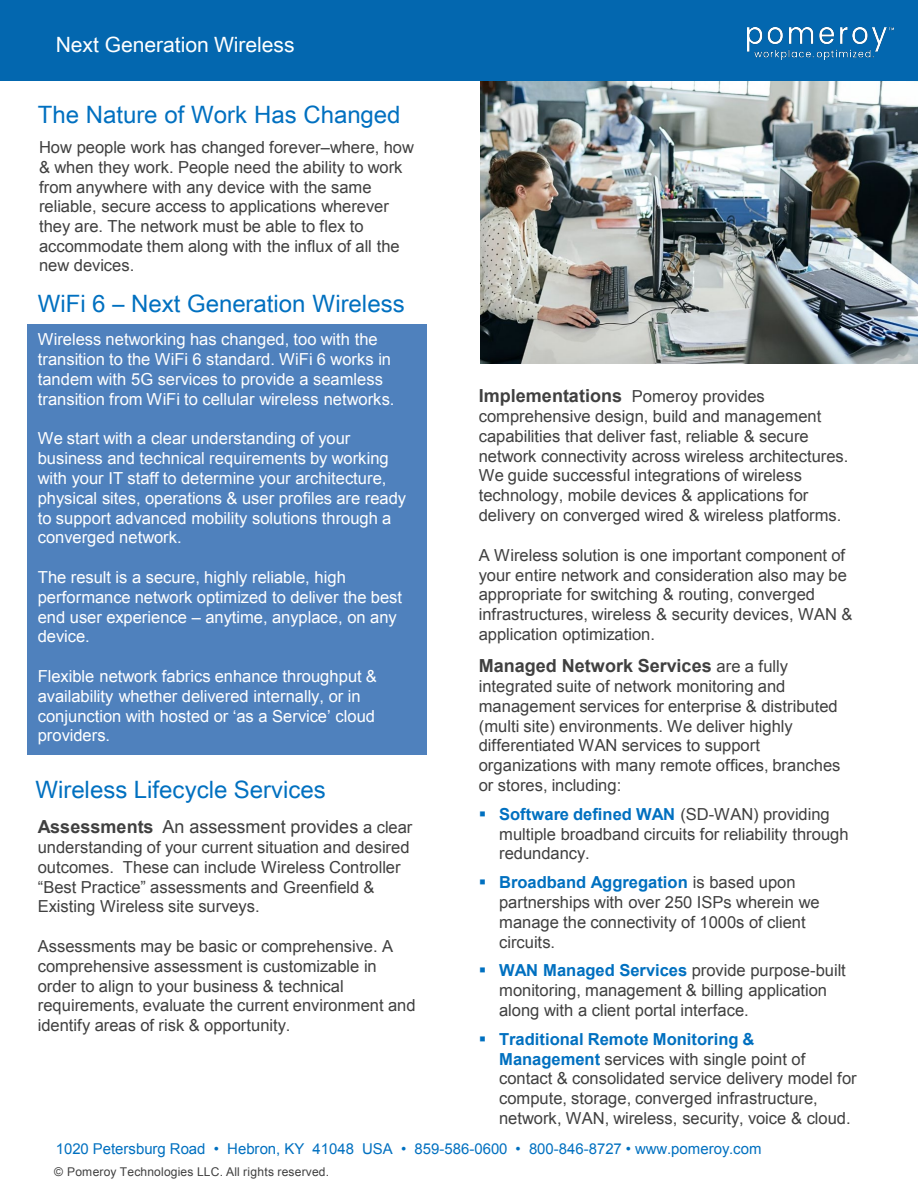
<style>
.page{position:relative;width:918px;height:1188px;background:#fff}
.page>*{position:absolute;margin:0;border:0;box-sizing:border-box;transform-origin:0 0}
.t1{font:24px "Arial Unicode MS";color:#0070c0}
.t2{font:21px "Arial Unicode MS";color:#fff}
.t3{font:700 18px "Arial";color:#404040}
.t4{font:18px "Arial";letter-spacing:.005em;color:#404040}
.t5{font:16.5px/19.8px "Arial";color:#404040}
.t6{font:16.5px/19.8px "Arial";color:#fff}
.t7{font:15px "Arial";color:#0070c0}
.t8{font:12px "Arial";letter-spacing:.01em;color:#404040}
.s1{font-weight:700}
.s2{font-size:16.5px}
.s3{font-weight:400;font-size:16.5px}
.s4{color:#0070c0}
.s5{font-weight:700;color:#0070c0}
</style>
<div class="page">
<div style="left:0;top:0;width:918px;height:81px;background:#0367af"></div>
<img style="left:747px;top:27px;width:147px;height:33px">
<img style="left:480px;top:81px;width:438px;height:282px">
<div style="left:27px;top:324px;width:400px;height:431px;background:#4f81bd"></div>
<p class="t2" style="left:56px;top:30px;width:240px">Next Generation Wireless</p>
<p class="t1" style="left:38px;top:98px;width:364px">The Nature of Work Has Changed</p>
<p class="t5" style="left:39px;top:137px;width:377px">How people work has changed forever–where, how &amp; when they work. People need the ability to work from anywhere with any device with the same reliable, secure access to applications wherever they are. The network must be able to flex to accommodate them along with the influx of all the new devices.</p>
<p class="t1" style="left:38px;top:287px;width:368px">WiFi 6 – Next Generation Wireless</p>
<p class="t6" style="left:38px;top:330px;width:358px">Wireless networking has changed, too with the transition to the WiFi 6 standard. WiFi 6 works in tandem with 5G services to provide a seamless transition from WiFi to cellular wireless networks.</p>
<p class="t6" style="left:38px;top:429px;width:370px">We start with a clear understanding of your business and technical requirements by working with your IT staff to determine your architecture, physical sites, operations &amp; user profiles are ready to support advanced mobility solutions through a converged network.</p>
<p class="t6" style="left:38px;top:568px;width:366px">The result is a secure, highly reliable, high performance network optimized to deliver the best end user experience – anytime, anyplace, on any device.</p>
<p class="t6" style="left:38px;top:667px;width:341px">Flexible network fabrics enhance throughput &amp; availability whether delivered internally, or in conjunction with hosted or ‘as a Service’ cloud providers.</p>
<p class="t1" style="left:35px;top:773px;width:292px">Wireless Lifecycle Services</p>
<p class="t4" style="left:38px;top:815px;width:376px"><span class="s1">Assessments</span> An assessment provides <span class="s2">a clear</span></p>
<p class="t5" style="left:38px;top:837px;width:373px">understanding of your current situation and desired outcomes. These can include Wireless Controller “Best Practice” assessments and Greenfield &amp; Existing Wireless site surveys.</p>
<p class="t5" style="left:38px;top:937px;width:379px">Assessments may be basic or comprehensive. A comprehensive assessment is customizable in order to align to your business &amp; technical requirements, evaluate the current environment and identify areas of risk &amp; opportunity.</p>
<p class="t3" style="left:479px;top:384px;width:287px">Implementations <span class="s3">Pomeroy provides</span></p>
<p class="t5" style="left:479px;top:407px;width:371px">comprehensive design, build and management capabilities that deliver fast, reliable &amp; secure network connectivity across wireless architectures.<br>We guide successful integrations of wireless technology, mobile devices &amp; applications for delivery on converged wired &amp; wireless platforms.</p>
<p class="t5" style="left:479px;top:545px;width:375px">A Wireless solution is one important component of your entire network and consideration also may be appropriate for switching &amp; routing, converged infrastructures, wireless &amp; security devices, WAN &amp; application optimization.</p>
<p class="t3" style="left:479px;top:654px;width:311px">Managed Network Services <span class="s3">are a fully</span></p>
<p class="t5" style="left:479px;top:677px;width:363px">integrated suite of network monitoring and management services for enterprise &amp; distributed (multi site) environments. We deliver highly differentiated WAN services to support organizations with many remote offices, branches or stores, including:</p>
<p class="t5" style="left:499px;top:804px;width:351px;text-indent:-20px"><span class="s4">▪</span> <span class="s5">Software defined WAN</span> (SD-WAN) providing multiple broadband circuits for reliability through redundancy.</p>
<p class="t5" style="left:499px;top:873px;width:322px;text-indent:-20px"><span class="s4">▪</span> <span class="s5">Broadband Aggregation</span> is based upon partnerships with over 250 ISPs wherein we manage the connectivity of 1000s of client circuits.</p>
<p class="t5" style="left:499px;top:961px;width:348px;text-indent:-20px"><span class="s4">▪</span> <span class="s5">WAN Managed Services</span> provide purpose-built monitoring, management &amp; billing application along with a client portal interface.</p>
<p class="t5" style="left:499px;top:1029px;width:359px;text-indent:-20px"><span class="s4">▪</span> <span class="s5">Traditional Remote Monitoring &amp; Management</span> services with single point of contact &amp; consolidated service delivery model for compute, storage, converged infrastructure, network, WAN, wireless, security, voice &amp; cloud.</p>
<p class="t7" style="left:56px;top:1139px;width:707px">1020 Petersburg Road • Hebron, KY 41048 USA • 859-586-0600 • 800-846-8727 • www.pomeroy.com</p>
<p class="t8" style="left:54px;top:1164px;width:276px">© Pomeroy Technologies LLC. All rights reserved.</p>
</div>
